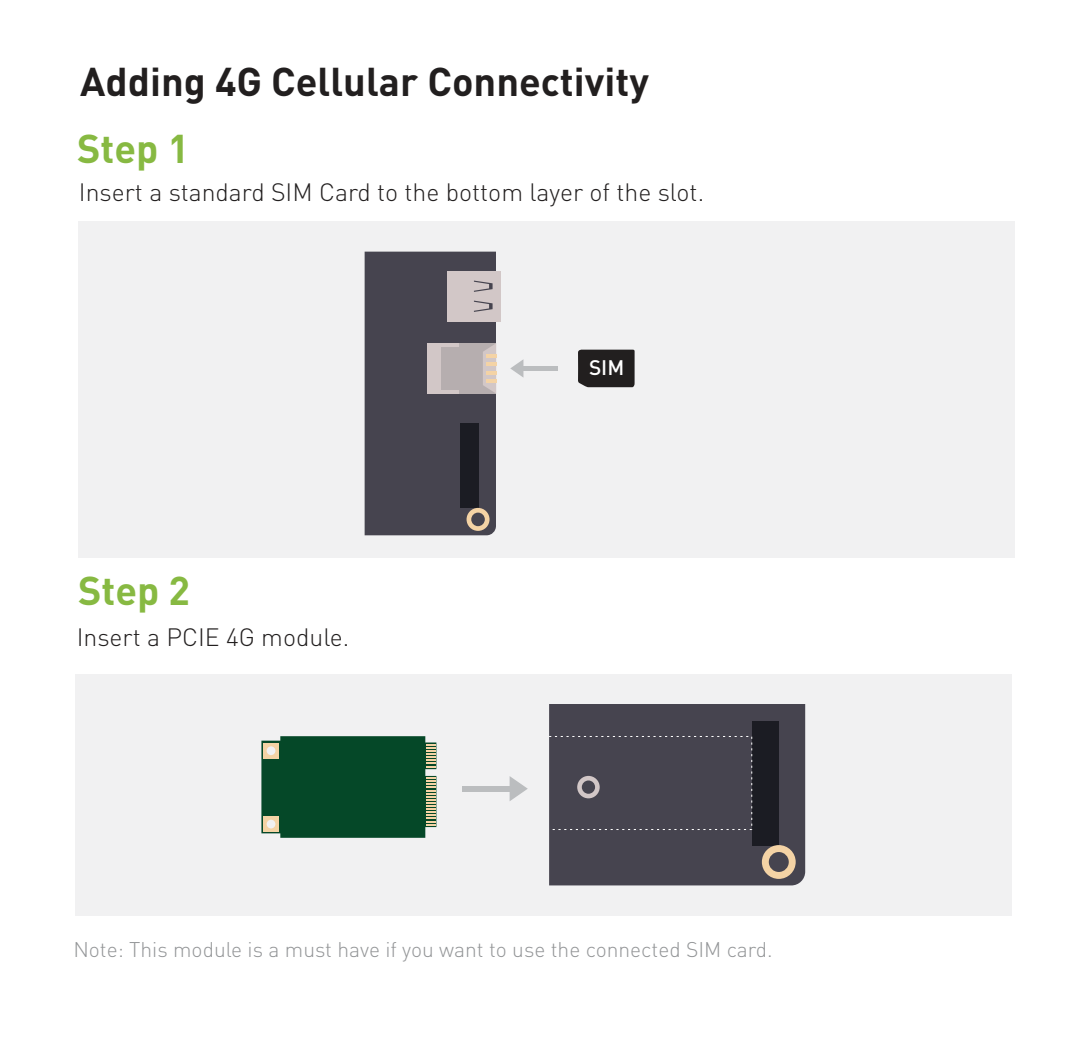
<style>
.page{position:relative;width:1092px;height:1042px;background:#fff}
.page>*{position:absolute;margin:0;border:0;box-sizing:border-box;transform-origin:0 0}
.t1{font:700 39.55px "DIN Pro";color:#221f1f}
.t2{font:700 39.55px "DIN Pro";color:#87b942}
.t3{font:300 24.85px "DIN Pro";color:#221f1f}
.t4{font:300 21px "DIN Pro";color:#939597}
.t5{font:500 20.65px "DIN";color:#fff}
</style>
<div class="page">
<div style="left:78px;top:221px;width:936px;height:336px;background:#f1f1f2"></div>
<div style="left:447px;top:271px;width:53px;height:50px;background:#d2c7c7"></div>
<svg style="left:364px;top:252px;width:132px;height:283px;background:#5a575f"></svg>
<hr style="left:486px;top:354px;width:10px;height:4px;background:#f4d3a5">
<hr style="left:486px;top:362px;width:10px;height:4px;background:#f4d3a5">
<hr style="left:486px;top:371px;width:10px;height:4px;background:#f4d3a5">
<hr style="left:486px;top:379px;width:10px;height:4px;background:#f4d3a5">
<svg style="left:510px;top:360px;width:13px;height:17px"></svg>
<div style="left:521px;top:366px;width:36px;height:5px;background:#bbbdbf"></div>
<div style="left:578px;top:349px;width:56px;height:38px;background:#221f1f"></div>
<div style="left:75px;top:674px;width:937px;height:241px;background:#f1f1f2"></div>
<svg style="left:509px;top:776px;width:18px;height:25px"></svg>
<div style="left:462px;top:786px;width:50px;height:5px;background:#bbbdbf"></div>
<div style="left:549px;top:704px;width:256px;height:181px;background:#46444f"></div>
<div style="left:752px;top:721px;width:26px;height:124px;background:#1b1c23"></div>
<svg style="left:761px;top:845px;width:34px;height:34px"></svg>
<svg style="left:577px;top:776px;width:22px;height:22px"></svg>
<div style="left:548px;top:736px;width:204px;height:94px;border:1px dashed #fff"></div>
<svg style="left:261px;top:736px;width:175px;height:102px;background:#195535"></svg>
<h1 class="t1" style="left:80px;top:67px;width:570px">Adding 4G Cellular Connectivity</h1>
<h1 class="t2" style="left:77px;top:134px;width:114px">Step 1</h1>
<p class="t3" style="left:79px;top:181px;width:626px">Insert a standard SIM Card to the bottom layer of the slot.</p>
<h1 class="t2" style="left:78px;top:577px;width:114px">Step 2</h1>
<p class="t3" style="left:77px;top:626px;width:274px">Insert a PCIE 4G module.</p>
<p class="t5" style="left:589px;top:358px;width:37px">SIM</p>
<p class="t4" style="left:73px;top:940px;width:701px">Note: This module is a must have if you want to use the connected SIM card.</p>
</div>
